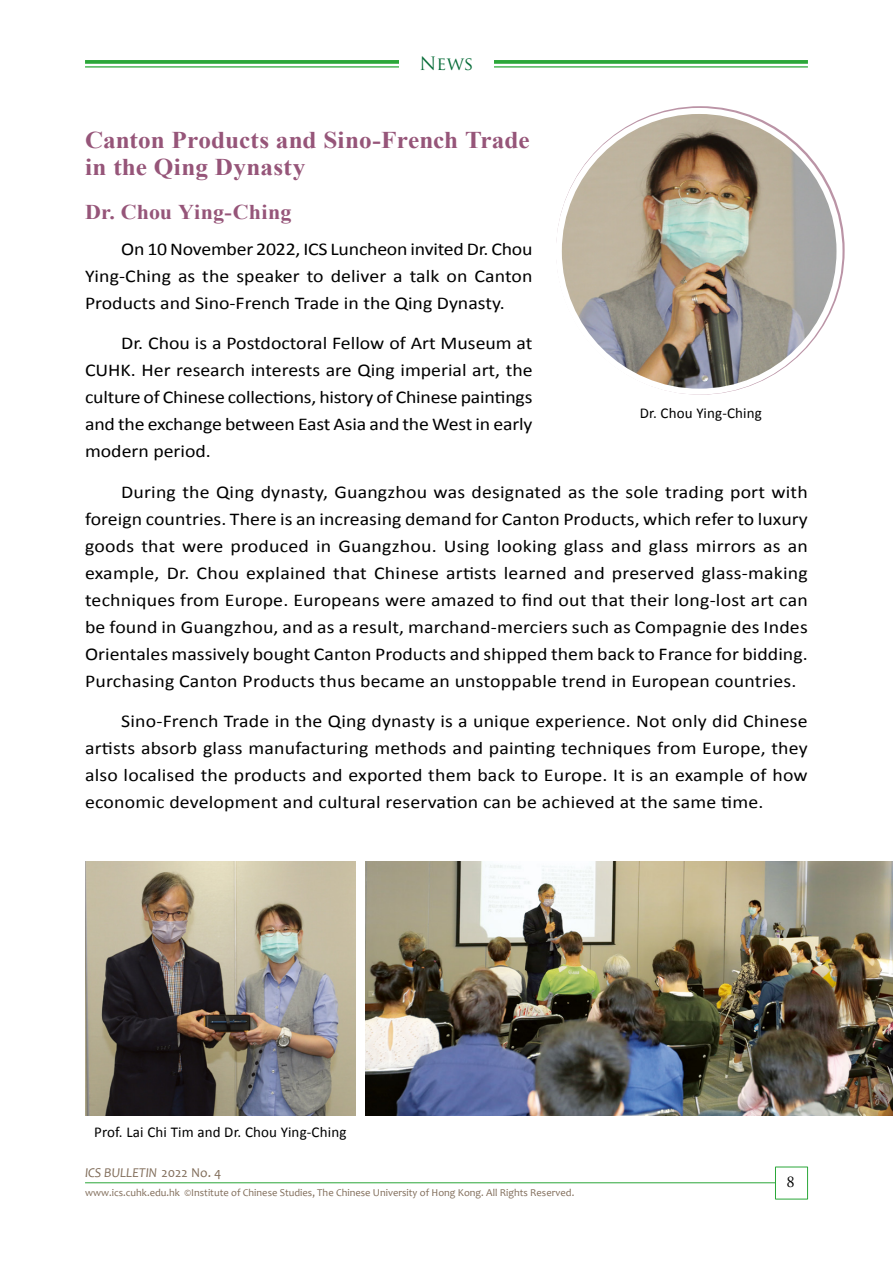
<style>
.page{position:relative;width:893px;height:1263px;background:#fff}
.page>*{position:absolute;margin:0;border:0;box-sizing:border-box;transform-origin:0 0}
.c_Book_body{font:700 24px/27px "Times New Roman";letter-spacing:.005em;color:#965579;scale:1.05 1}
.c_Book_body-2{font:700 21px "Times New Roman";letter-spacing:.005em;color:#965579;scale:1.05 1}
.c_BODY_chi{font:18px/27px "Calibri";color:#000;text-align:justify;scale:1.1 1}
.t1{font:18px "Trajan Pro";color:#076c38}
.t2{font:16.5px "Adobe Garamond Pro";color:#000}
.c_BODY_chi-2{font:15px "Calibri";letter-spacing:.01em;color:#000}
.t3{font:italic 13.5px "Candara";color:#816d5a}
.t4{font:10.5px "Candara";color:#816d5a}
.s1{font-style:normal}
</style>
<div class="page">
<svg style="left:556px;top:106px;width:289px;height:289px"></svg>
<img style="left:559px;top:111px;width:280px;height:281px;border-radius:140px">
<div style="left:556px;top:108px;width:286px;height:287px;border:6px solid #fff;border-radius:50%"></div>
<img style="left:366px;top:861px;width:527px;height:254px">
<img style="left:85px;top:861px;width:271px;height:254px">
<div style="left:775px;top:1166px;width:33px;height:33px;background:#fff;border:1px solid #2ba739"></div>
<hr style="left:85px;top:1182px;width:690px;height:1px;background:#2ba739">
<svg style="left:85px;top:60px;width:723px;height:4px;background:#37ac44"></svg>
<hr style="left:85px;top:66px;width:723px;height:2px;background:#2ba739">
<div style="left:399px;top:54px;width:95px;height:28px;background:#fff"></div>
<p class="t1" style="left:419px;top:52px;width:56px">News</p>
<p class="c_Book_body" style="left:85px;top:125px;width:425px">Canton Products and Sino-French Trade in the Qing Dynasty</p>
<p class="c_Book_body-2" style="left:85px;top:197px;width:198px">Dr. Chou Ying-Ching</p>
<p class="c_BODY_chi" style="left:85px;top:235px;width:408px;text-indent:36px">On 10 November 2022, ICS Luncheon invited Dr. Chou Ying-Ching as the speaker to deliver a talk on Canton Products and Sino-French Trade in the Qing Dynasty.</p>
<p class="c_BODY_chi" style="left:85px;top:330px;width:408px;text-indent:36px">Dr. Chou is a Postdoctoral Fellow of Art Museum at CUHK. Her research interests are Qing imperial art, the culture of Chinese collections, history of Chinese paintings and the exchange between East Asia and the West in early modern period.</p>
<p class="c_BODY_chi" style="left:85px;top:478px;width:659px;text-indent:36px">During the Qing dynasty, Guangzhou was designated as the sole trading port with foreign countries. There is an increasing demand for Canton Products, which refer to luxury goods that were produced in Guangzhou. Using looking glass and glass mirrors as an example, Dr. Chou explained that Chinese artists learned and preserved glass-making techniques from Europe. Europeans were amazed to find out that their long-lost art can be found in Guangzhou, and as a result, marchand-merciers such as Compagnie des Indes Orientales massively bought Canton Products and shipped them back to France for bidding.<br>Purchasing Canton Products thus became an unstoppable trend in European countries.</p>
<p class="c_BODY_chi" style="left:85px;top:708px;width:658px;text-indent:36px">Sino-French Trade in the Qing dynasty is a unique experience. Not only did Chinese artists absorb glass manufacturing methods and painting techniques from Europe, they also localised the products and exported them back to Europe. It is an example of how economic development and cultural reservation can be achieved at the same time.</p>
<p class="c_BODY_chi-2" style="left:640px;top:404px;width:124px">Dr. Chou Ying-Ching</p>
<p class="c_BODY_chi-2" style="left:94px;top:1122px;width:254px">Prof. Lai Chi Tim and Dr. Chou Ying-Ching</p>
<p class="t3" style="left:85px;top:1164px;width:138px">ICS BULLETIN <span class="s1">2022 No. 4</span></p>
<p class="t4" style="left:85px;top:1186px;width:491px">www.ics.cuhk.edu.hk ©Institute of Chinese Studies, The Chinese University of Hong Kong. All Rights Reserved.</p>
<p class="t2" style="left:787px;top:1172px;width:10px">8</p>
</div>
